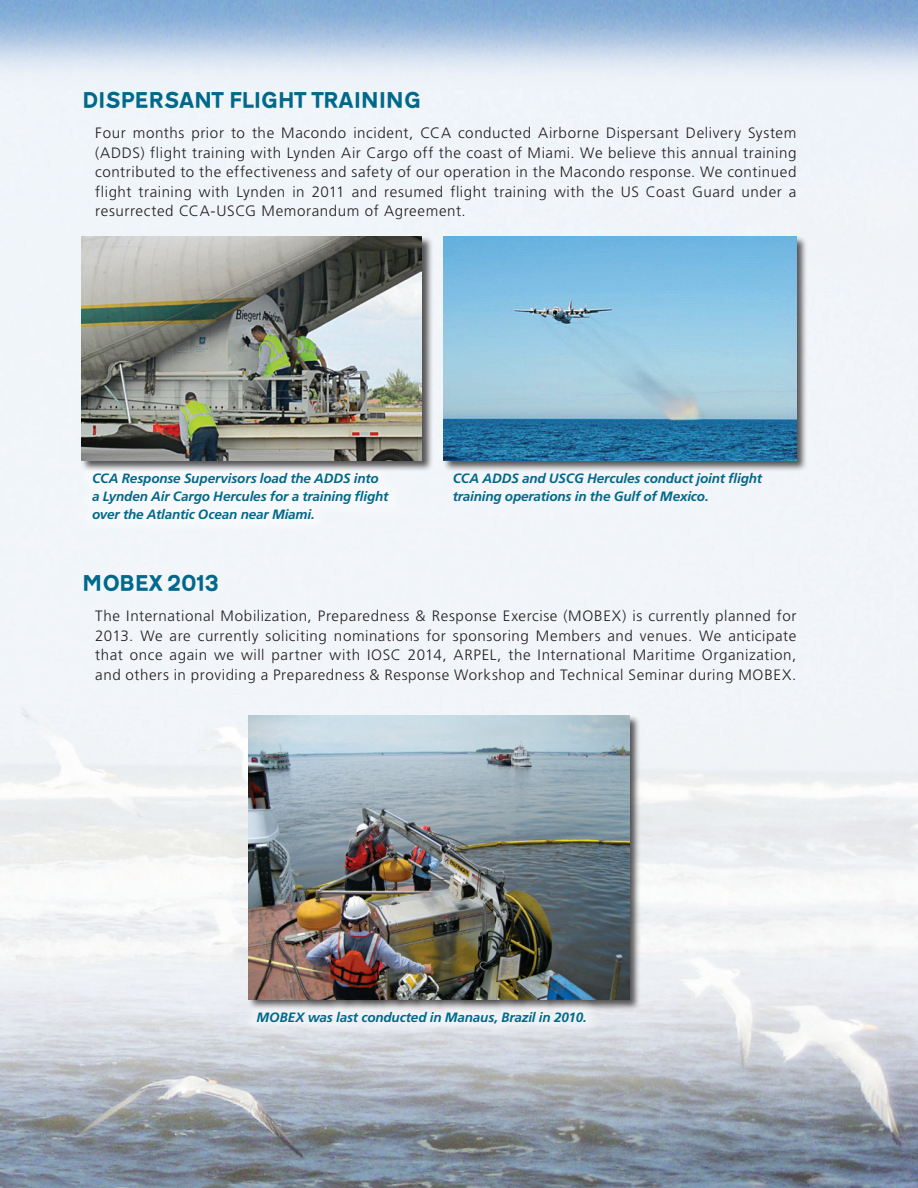
<style>
.page{position:relative;width:918px;height:1188px;background:#fff}
.page>*{position:absolute;margin:0;border:0;box-sizing:border-box;transform-origin:0 0}
.t1{font:800 21px "Transport";letter-spacing:-.04em;color:#00688a}
.t2{font:300 15px/19.5px "Frutiger";letter-spacing:.035em;color:#231f20;text-align:justify}
.t3{font:italic 700 13.5px/18px "Frutiger";letter-spacing:-.01em;color:#00688a}
</style>
<div class="page">
<img style="left:0;top:0;width:918px;height:1188px">
<div style="left:247px;top:715px;width:394px;height:296px;background:#231f20;opacity:.75"></div>
<img style="left:248px;top:716px;width:381px;height:283px">
<svg style="left:242px;top:997px;width:357px;height:39px"></svg>
<div style="left:76px;top:457px;width:325px;height:74px;background:#f6f9fb"></div>
<div style="left:81px;top:236px;width:353px;height:236px;background:#231f20;opacity:.75"></div>
<img style="left:82px;top:237px;width:340px;height:224px">
<div style="left:443px;top:236px;width:365px;height:236px;background:#231f20;opacity:.75"></div>
<img style="left:444px;top:237px;width:352px;height:224px">
<h1 class="t1" style="left:82px;top:87px;width:13px">DIS</h1>
<h1 class="t1" style="left:120px;top:87px;width:147px">PERSANT FLIGH</h1>
<h1 class="t1" style="left:294px;top:87px;width:126px">T TRAI NI NG</h1>
<p class="t2" style="left:95px;top:123px;width:703px">Four months prior to the Macondo incident, CCA conducted Airborne Dispersant Delivery System (ADDS) flight training with Lynden Air Cargo off the coast of Miami. We believe this annual training contributed to the effectiveness and safety of our operation in the Macondo response. We continued flight training with Lynden in 2011 and resumed flight training with the US Coast Guard under a resurrected CCA-USCG Memorandum of Agreement.</p>
<p class="t3" style="left:92px;top:469px;width:298px">CCA Response Supervisors load the ADDS into a Lynden Air Cargo Hercules for a training flight over the Atlantic Ocean near Miami.</p>
<p class="t3" style="left:453px;top:469px;width:311px">CCA ADDS and USCG Hercules conduct joint flight training operations in the Gulf of Mexico.</p>
<h1 class="t1" style="left:82px;top:570px;width:139px">MOBEX 2013</h1>
<p class="t2" style="left:95px;top:606px;width:703px">The International Mobilization, Preparedness &amp; Response Exercise (MOBEX) is currently planned for 2013. We are currently soliciting nominations for sponsoring Members and venues. We anticipate that once again we will partner with IOSC 2014, ARPEL, the International Maritime Organization, and others in providing a Preparedness &amp; Response Workshop and Technical Seminar during MOBEX.</p>
<p class="t3" style="left:257px;top:1008px;width:332px">MOBEX was last conducted in Manaus, Brazil in 2010.</p>
</div>
